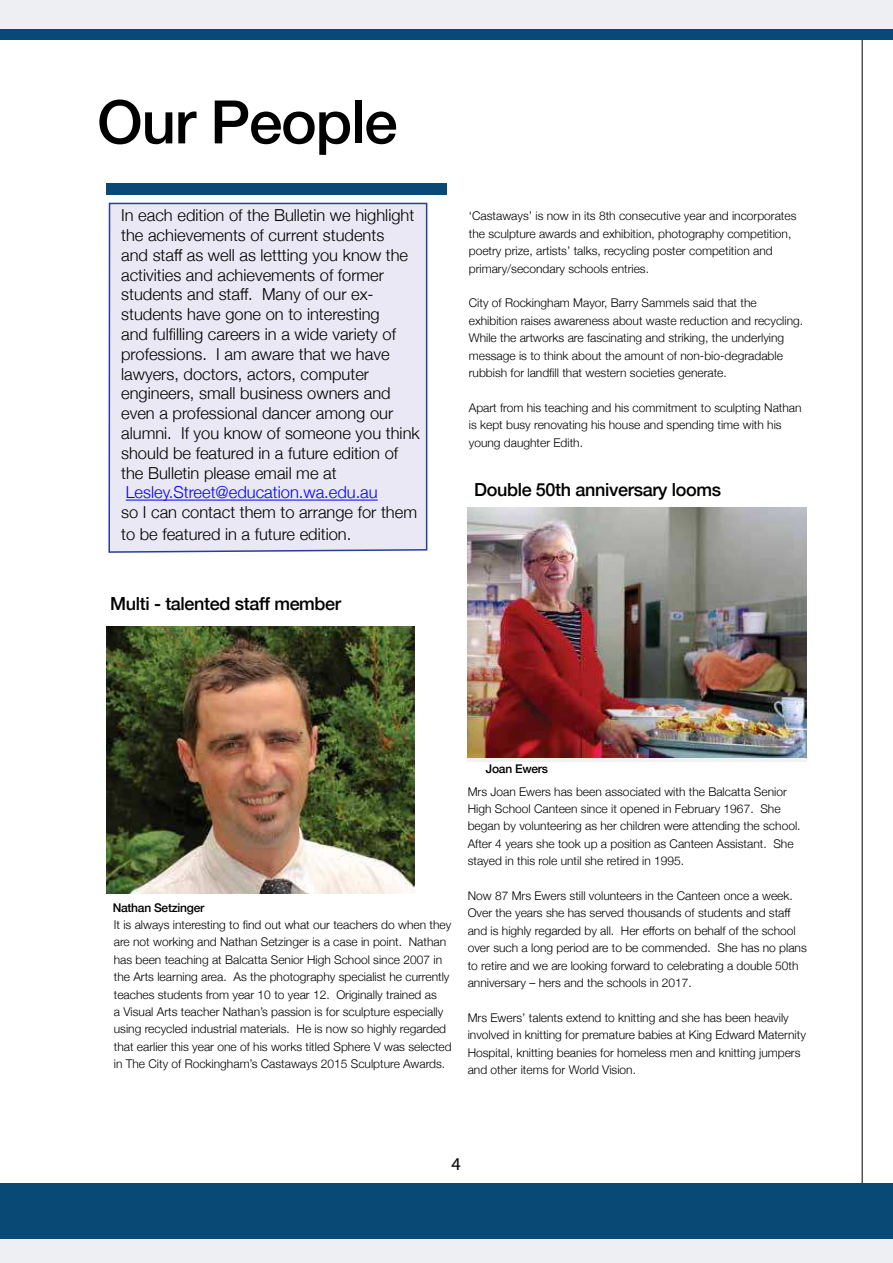
<style>
.page{position:relative;width:893px;height:1263px;background:#fff}
.page>*{position:absolute;margin:0;border:0;box-sizing:border-box;transform-origin:0 0}
.t1{font:500 60px "Helvetica Neue";letter-spacing:-.02em;color:#000}
.t2{font:500 18px "Helvetica Neue";letter-spacing:-.02em;color:#000}
.t3{font:18px "Myriad Pro";color:#000}
.t4{font:300 16.5px/19.8px "Helvetica Neue";color:#000}
.t5{font:300 16.5px "Helvetica Neue";color:#00f}
.t6{font:300 12px/17.4px "Helvetica Neue";color:#000}
.t7{font:500 12px "Helvetica Neue";letter-spacing:-.02em;color:#000}
</style>
<div class="page">
<div style="left:108px;top:202px;width:320px;height:351px;background:#e9e8f4"></div>
<div style="left:0;top:1183px;width:863px;height:56px;background:#084975"></div>
<img style="left:107px;top:626px;width:307px;height:268px">
<img style="left:467px;top:508px;width:340px;height:249px">
<hr style="left:126px;top:500px;width:252px;height:1px;background:#00f">
<div style="left:0;top:29px;width:862px;height:10px;background:#084975"></div>
<hr style="left:862px;top:29px;width:1px;height:1210px;background:#000">
<div style="left:106px;top:183px;width:340px;height:12px;background:#084975"></div>
<div style="left:33px;top:1183px;width:860px;height:56px;background:#084975"></div>
<div style="left:1px;top:1239px;width:892px;height:24px;background:#edeff3"></div>
<div style="left:33px;top:29px;width:860px;height:10px;background:#084975"></div>
<div style="left:1px;top:0;width:892px;height:29px;background:#edeff3"></div>
<h1 class="t1" style="left:97px;top:100px;width:302px">Our People</h1>
<p class="t4" style="left:121px;top:206px;width:300px">In each edition of the Bulletin we highlight the achievements of current students<br>and staff as well as lettting you know the activities and achievements of former students and staff. Many of our ex&shy;students have gone on to interesting<br>and fulfilling careers in a wide variety of professions. I am aware that we have lawyers, doctors, actors, computer engineers, small business owners and even a professional dancer among our alumni. If you know of someone you think should be featured in a future edition of the Bulletin please email me at</p>
<h3 class="t5" style="left:126px;top:485px;width:253px">Lesley.Street@education.wa.edu.au</h3>
<h3 class="t4" style="left:121px;top:502px;width:297px;line-height:21.6px">so I can contact them to arrange for them to be featured in a future edition.</h3>
<h2 class="t2" style="left:110px;top:589px;width:233px">Multi - talented staff member</h2>
<p class="t6" style="left:469px;top:208px;width:329px">‘Castaways’ is now in its 8th consecutive year and incorporates the sculpture awards and exhibition, photography competition, poetry prize, artists’ talks, recycling poster competition and primary/secondary schools entries.</p>
<p class="t6" style="left:469px;top:295px;width:336px">City of Rockingham Mayor, Barry Sammels said that the exhibition raises awareness about waste reduction and recycling.<br>While the artworks are fascinating and striking, the underlying message is to think about the amount of non-bio-degradable rubbish for landfill that western societies generate.</p>
<p class="t6" style="left:469px;top:399px;width:334px">Apart from his teaching and his commitment to sculpting Nathan is kept busy renovating his house and spending time with his young daughter Edith.</p>
<h2 class="t2" style="left:474px;top:483px;width:249px">Double 50th anniversary looms</h2>
<p class="t7" style="left:113px;top:903px;width:93px">Nathan Setzinger</p>
<p class="t6" style="left:114px;top:915px;width:339px">It is always interesting to find out what our teachers do when they are not working and Nathan Setzinger is a case in point. Nathan has been teaching at Balcatta Senior High School since 2007 in the Arts learning area. As the photography specialist he currently teaches students from year 10 to year 12. Originally trained as<br>a Visual Arts teacher Nathan’s passion is for sculpture especially using recycled industrial materials. He is now so highly regarded that earlier this year one of his works titled Sphere V was selected in The City of Rockingham’s Castaways 2015 Sculpture Awards.</p>
<p class="t7" style="left:486px;top:759px;width:64px">Joan Ewers</p>
<p class="t6" style="left:468px;top:783px;width:334px">Mrs Joan Ewers has been associated with the Balcatta Senior High School Canteen since it opened in February 1967. She began by volunteering as her children were attending the school.<br>After 4 years she took up a position as Canteen Assistant. She stayed in this role until she retired in 1995.</p>
<p class="t6" style="left:468px;top:886px;width:341px">Now 87 Mrs Ewers still volunteers in the Canteen once a week.<br>Over the years she has served thousands of students and staff and is highly regarded by all. Her efforts on behalf of the school over such a long period are to be commended. She has no plans to retire and we are looking forward to celebrating a double 50th anniversary – hers and the schools in 2017.</p>
<p class="t6" style="left:468px;top:1009px;width:340px">Mrs Ewers’ talents extend to knitting and she has been heavily involved in knitting for premature babies at King Edward Maternity Hospital, knitting beanies for homeless men and knitting jumpers and other items for World Vision.</p>
<h2 class="t3" style="left:451px;top:1153px;width:11px">4</h2>
</div>
